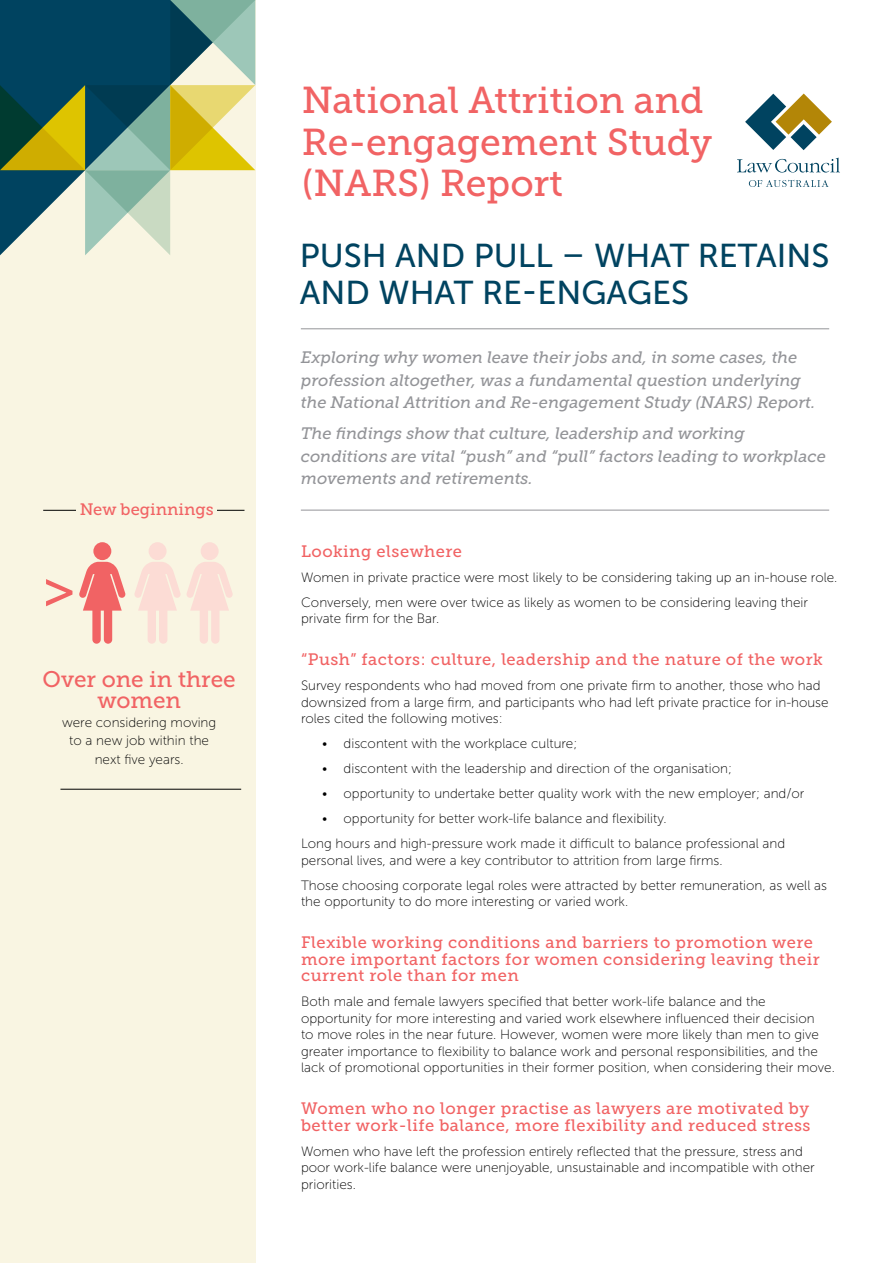
<style>
.page{position:relative;width:893px;height:1263px;background:#fff}
.page>*{position:absolute;margin:0;border:0;box-sizing:border-box;transform-origin:0 0}
.t1{font:56.55px "Museo Slab 500";color:#f16364}
.t2{font:37.35px/41.2px "Museo Slab 500";color:#f16364}
.t3{font:33px/37.5px "Museo Sans 500";color:#004360}
.t4{font:22.5px/21.6px "Museo Slab 500";color:#f16364;text-align:center}
.t5{font:16.5px/16.5px "Museo Slab 500";letter-spacing:.03em;color:#f16364}
.t6{font:italic 16.5px/22.5px "Museo Slab 500";color:#939498}
.t7{font:16.5px "Museo Slab 500";color:#f16364}
.t8{font:13.5px/16.5px "Museo Sans 100";color:#000}
</style>
<div class="page">
<div style="left:0;top:0;width:255px;height:1263px;background:#f9f5e2"></div>
<svg style="left:0;top:0;width:255px;height:255px"></svg>
<hr style="left:301px;top:328px;width:528px;height:1px;background:#939498">
<hr style="left:301px;top:510px;width:528px;height:1px;background:#939498">
<hr style="left:60px;top:789px;width:181px;height:1px;background:#000">
<hr style="left:43px;top:510px;width:201px;height:1px;background:#000">
<div style="left:77px;top:503px;width:140px;height:33px;background:#f9f5e2"></div>
<div style="left:93px;top:542px;width:18px;height:18px;background:#f16364;border-radius:50%"></div>
<svg style="left:79px;top:562px;width:47px;height:82px"></svg>
<div style="left:149px;top:542px;width:18px;height:18px;background:#fcdcd5;border-radius:50%"></div>
<div style="left:201px;top:542px;width:18px;height:18px;background:#fcdcd5;border-radius:50%"></div>
<svg style="left:134px;top:562px;width:99px;height:82px"></svg>
<svg style="left:749px;top:180px;width:80px;height:7px"></svg>
<svg style="left:737px;top:158px;width:103px;height:15px"></svg>
<svg style="left:745px;top:94px;width:87px;height:56px"></svg>
<p class="t7" style="left:80px;top:500px;width:135px">New beginnings</p>
<h1 class="t1" style="left:41px;top:558px;width:36px">&gt;</h1>
<h3 class="t4" style="left:43px;top:668px;width:195px">Over one in three women</h3>
<p class="t8" style="left:62px;top:713px;width:156px;line-height:18.5px;text-align:center">were considering moving to a new job within the next five years.</p>
<h2 class="t2" style="left:302px;top:80px;width:412px">National Attrition and<br>Re-engagement Study (NARS) Report</h2>
<h3 class="t3" style="left:300px;top:237px;width:531px">PUSH AND PULL – WHAT RETAINS<br>AND WHAT RE-ENGAGES</h3>
<p class="t6" style="left:301px;top:346px;width:516px">Exploring why women leave their jobs and, in some cases, the profession altogether, was a fundamental question underlying the National Attrition and Re-engagement Study (NARS) Report.</p>
<p class="t6" style="left:301px;top:422px;width:527px">The findings show that culture, leadership and working conditions are vital “push” and “pull” factors leading to workplace movements and retirements.</p>
<p class="t5" style="left:301px;top:543px;width:163px">Looking elsewhere</p>
<p class="t8" style="left:301px;top:565px;width:538px;line-height:25px">Women in private practice were most likely to be considering taking up an in-house role.<br>Conversely, men were over twice as likely as women to be considering leaving their</p>
<p class="t8" style="left:301px;top:610px;width:140px">private firm for the Bar.</p>
<p class="t5" style="left:301px;top:651px;width:523px">“Push” factors: culture, leadership and the nature of the work</p>
<p class="t8" style="left:301px;top:677px;width:529px">Survey respondents who had moved from one private firm to another, those who had downsized from a large firm, and participants who had left private practice for in-house roles cited the following motives:</p>
<p class="t8" style="left:322px;top:735px;width:257px">• discontent with the workplace culture;</p>
<p class="t8" style="left:322px;top:760px;width:411px">• discontent with the leadership and direction of the organisation;</p>
<p class="t8" style="left:322px;top:785px;width:484px">• opportunity to undertake better quality work with the new employer; and/or</p>
<p class="t8" style="left:301px;top:806px;width:486px;line-height:25px;text-indent:21px">• opportunity for better work-life balance and flexibility.<br>Long hours and high-pressure work made it difficult to balance professional and</p>
<p class="t8" style="left:301px;top:848px;width:527px;line-height:25px">personal lives, and were a key contributor to attrition from large firms.<br>Those choosing corporate legal roles were attracted by better remuneration, as well as</p>
<p class="t8" style="left:301px;top:893px;width:329px">the opportunity to do more interesting or varied work.</p>
<p class="t5" style="left:301px;top:934px;width:520px">Flexible working conditions and barriers to promotion were more important factors for women considering leaving their current role than for men</p>
<p class="t8" style="left:301px;top:993px;width:535px">Both male and female lawyers specified that better work-life balance and the opportunity for more interesting and varied work elsewhere influenced their decision<br>to move roles in the near future. However, women were more likely than men to give greater importance to flexibility to balance work and personal responsibilities, and the lack of promotional opportunities in their former position, when considering their move.</p>
<p class="t5" style="left:301px;top:1100px;width:511px">Women who no longer practise as lawyers are motivated by better work-life balance, more flexibility and reduced stress</p>
<p class="t8" style="left:301px;top:1143px;width:515px">Women who have left the profession entirely reflected that the pressure, stress and poor work-life balance were unenjoyable, unsustainable and incompatible with other priorities.</p>
</div>
